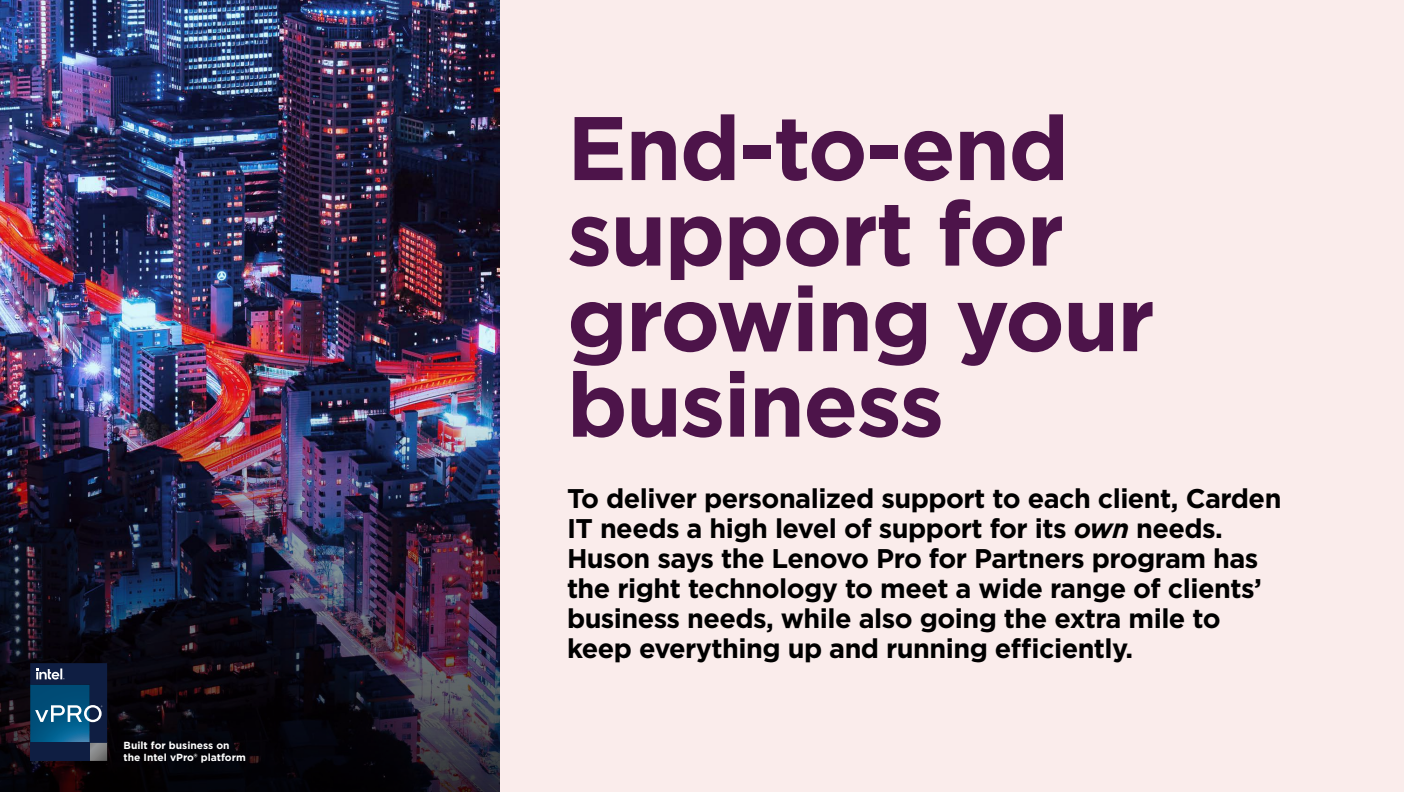
<style>
.page{position:relative;width:1404px;height:792px;background:#faeceb}
.page>*{position:absolute;margin:0;border:0;box-sizing:border-box;transform-origin:0 0}
.t1{font:700 90px/85.5px "Gotham";letter-spacing:-.02em;color:#4d144a}
.t2{font:700 27px/30px "Gotham";letter-spacing:-.02em;color:#000}
.t3{font:700 10.2px/12.3px "Gotham";color:#fff}
.s1{font-style:italic}
</style>
<div class="page">
<img style="left:0;top:0;width:500px;height:407px">
<img style="left:0;top:407px;width:500px;height:385px">
<svg style="left:30px;top:663px;width:77px;height:98px"></svg>
<p class="t3" style="left:124px;top:739px;width:124px">Built for business on the Intel vPro® platform</p>
<h1 class="t1" style="left:567px;top:105px;width:589px">End-to-end support for growing your business</h1>
<p class="t2" style="left:567px;top:483px;width:716px">To deliver personalized support to each client, Carden IT needs a high level of support for its <span class="s1">own</span> needs.<br>Huson says the Lenovo Pro for Partners program has the right technology to meet a wide range of clients’ business needs, while also going the extra mile to keep everything up and running efficiently.</p>
</div>
